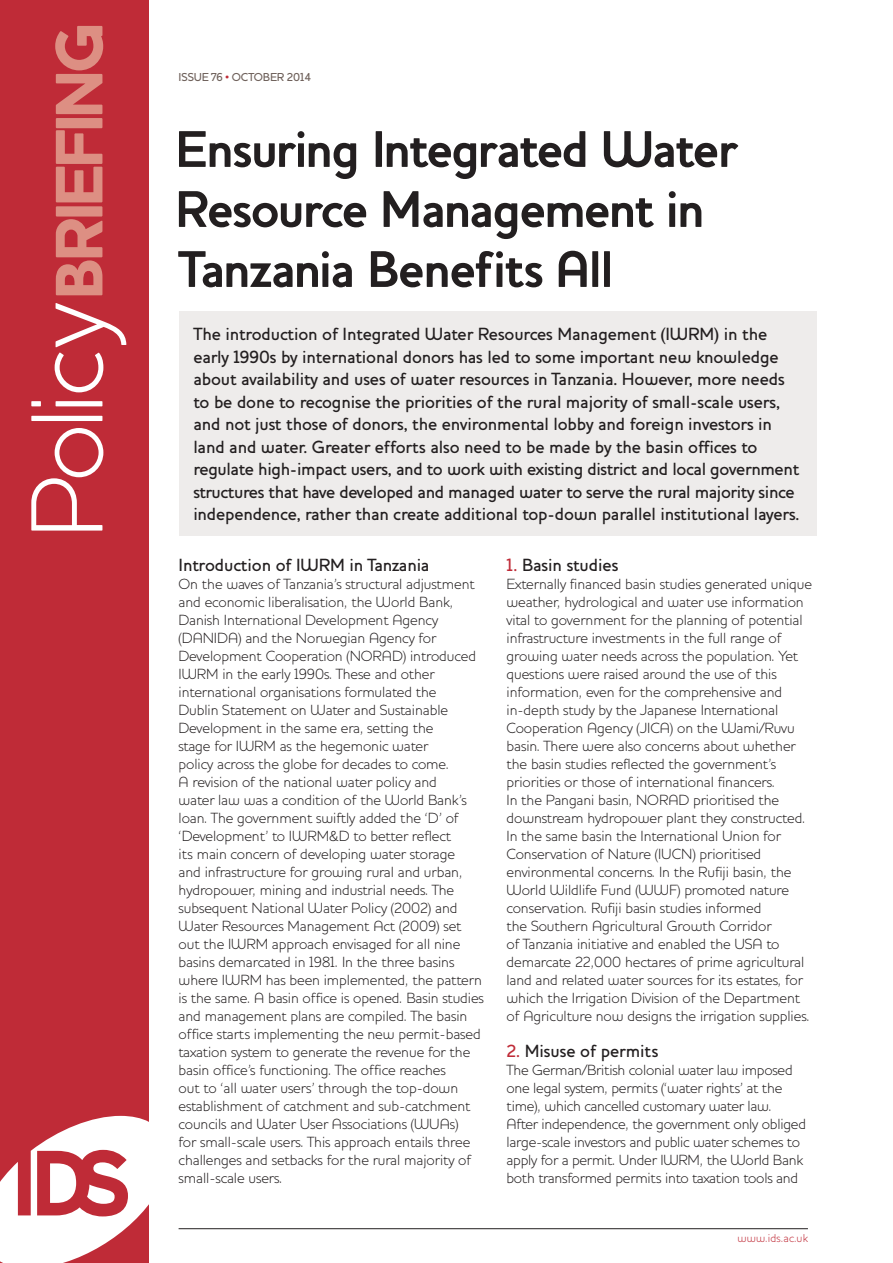
<style>
.page{position:relative;width:893px;height:1263px;background:#fff}
.page>*{position:absolute;margin:0;border:0;box-sizing:border-box;transform-origin:0 0}
.t1{font:900 68.55px "Houschka";letter-spacing:-.065em;color:#dd8f83}
.t2{font:700 52.5px/60px "Houschka";letter-spacing:-.04em;color:#231f20}
.t3{font:500 18px/22.5px "Houschka";letter-spacing:-.01em;color:#231f20}
.t4{font:300 15px/18px "Houschka";letter-spacing:-.005em;color:#231f20}
.t5{font:500 11.7px "Houschka";letter-spacing:-.01em;color:#6e605a}
.t6{font:300 11.7px "Houschka";letter-spacing:.01em;color:#bf2b37}
.s1{font-weight:300;font-size:104.4px;color:#fff}
.s2{color:#bf2b37}
</style>
<div class="page">
<hr style="left:179px;top:1228px;width:629px;height:1px;background:#231f20">
<div style="left:0;top:0;width:148px;height:1263px;background:#bf2b37"></div>
<svg style="left:0;top:1116px;width:149px;height:147px"></svg>
<div style="left:179px;top:311px;width:637px;height:225px;background:#eeeceb"></div>
<h1 class="t1" style="left:39px;top:539px;width:519px;rotate:-90deg"><span class="s1">Policy</span>BRIEFING</h1>
<p class="t5" style="left:179px;top:70px;width:134px">ISSUE 76 <span class="s2">•</span> OCTOBER 2014</p>
<h2 class="t2" style="left:175px;top:119px;width:564px">Ensuring Integrated Water<br>Resource Management in<br>Tanzania Benefits All</h2>
<p class="t3" style="left:193px;top:323px;width:608px">The introduction of Integrated Water Resources Management (IWRM) in the early 1990s by international donors has led to some important new knowledge about availability and uses of water resources in Tanzania. However, more needs to be done to recognise the priorities of the rural majority of small-scale users, and not just those of donors, the environmental lobby and foreign investors in land and water. Greater efforts also need to be made by the basin offices to regulate high-impact users, and to work with existing district and local government structures that have developed and managed water to serve the rural majority since independence, rather than create additional top-down parallel institutional layers.</p>
<p class="t3" style="left:179px;top:553px;width:252px">Introduction of IWRM in Tanzania</p>
<p class="t4" style="left:179px;top:574px;width:307px">On the waves of Tanzania’s structural adjustment and economic liberalisation, the World Bank, Danish International Development Agency (DANIDA) and the Norwegian Agency for Development Cooperation (NORAD) introduced IWRM in the early 1990s. These and other international organisations formulated the<br>Dublin Statement on Water and Sustainable Development in the same era, setting the<br>stage for IWRM as the hegemonic water<br>policy across the globe for decades to come.<br>A revision of the national water policy and<br>water law was a condition of the World Bank’s loan. The government swiftly added the ‘D’ of ‘Development’ to IWRM&amp;D to better reflect<br>its main concern of developing water storage<br>and infrastructure for growing rural and urban, hydropower, mining and industrial needs. The subsequent National Water Policy (2002) and Water Resources Management Act (2009) set out the IWRM approach envisaged for all nine basins demarcated in 1981. In the three basins where IWRM has been implemented, the pattern is the same. A basin office is opened. Basin studies and management plans are compiled. The basin office starts implementing the new permit-based taxation system to generate the revenue for the basin office’s functioning. The office reaches<br>out to ‘all water users’ through the top-down establishment of catchment and sub-catchment councils and Water User Associations (WUAs)<br>for small-scale users. This approach entails three challenges and setbacks for the rural majority of small-scale users.</p>
<p class="t3" style="left:506px;top:553px;width:113px"><span class="s2">1.</span> Basin studies</p>
<p class="t4" style="left:506px;top:574px;width:307px">Externally financed basin studies generated unique weather, hydrological and water use information vital to government for the planning of potential infrastructure investments in the full range of growing water needs across the population. Yet questions were raised around the use of this information, even for the comprehensive and in-depth study by the Japanese International Cooperation Agency (JICA) on the Wami/Ruvu basin. There were also concerns about whether the basin studies reflected the government’s priorities or those of international financers.<br>In the Pangani basin, NORAD prioritised the downstream hydropower plant they constructed.<br>In the same basin the International Union for Conservation of Nature (IUCN) prioritised environmental concerns. In the Rufiji basin, the World Wildlife Fund (WWF) promoted nature conservation. Rufiji basin studies informed<br>the Southern Agricultural Growth Corridor<br>of Tanzania initiative and enabled the USA to demarcate 22,000 hectares of prime agricultural land and related water sources for its estates, for which the Irrigation Division of the Department of Agriculture now designs the irrigation supplies.</p>
<p class="t3" style="left:506px;top:1039px;width:153px"><span class="s2">2.</span> Misuse of permits</p>
<p class="t4" style="left:506px;top:1060px;width:301px">The German/British colonial water law imposed one legal system, permits (‘water rights’ at the time), which cancelled customary water law.<br>After independence, the government only obliged large-scale investors and public water schemes to apply for a permit. Under IWRM, the World Bank both transformed permits into taxation tools and</p>
<p class="t6" style="left:738px;top:1231px;width:72px">www.ids.ac.uk</p>
</div>
